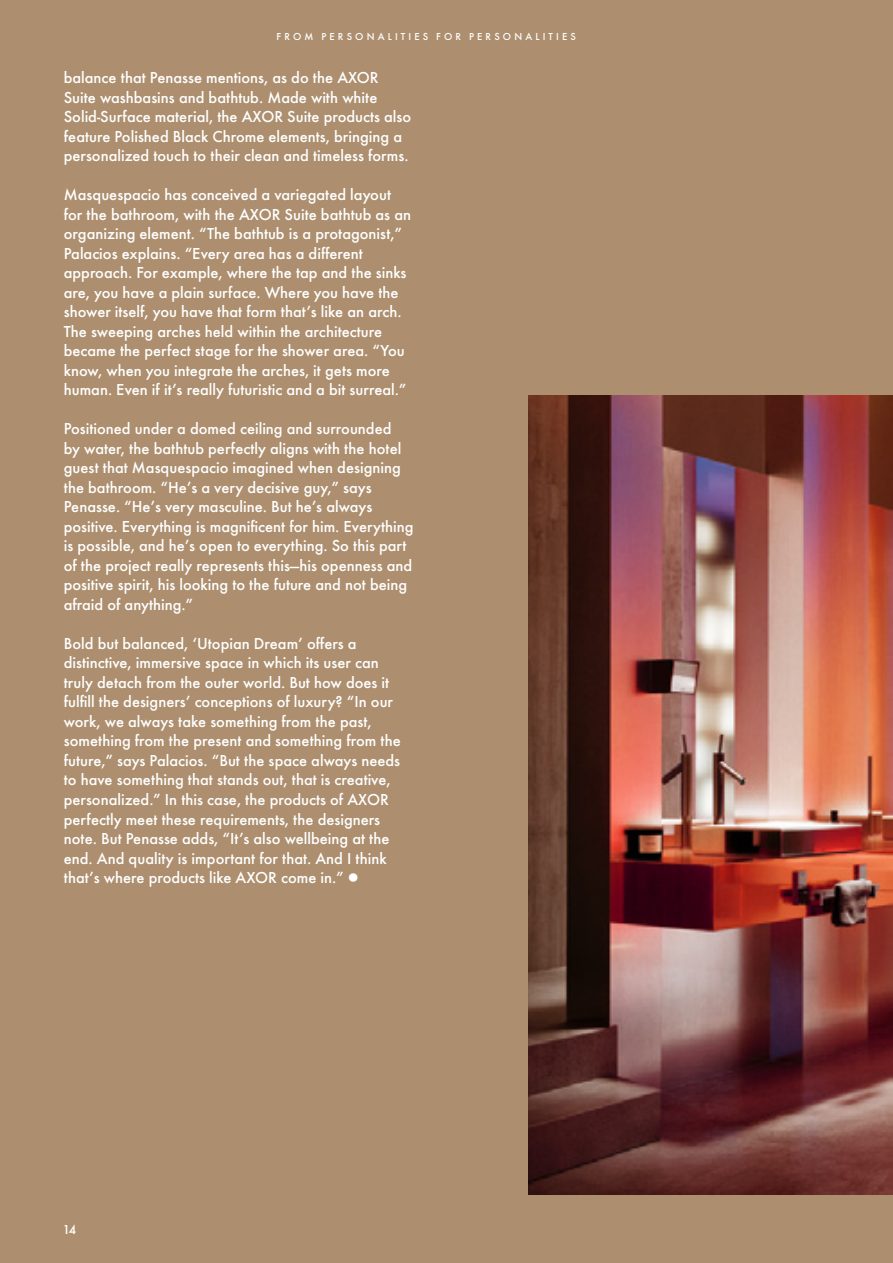
<style>
.page{position:relative;width:893px;height:1263px;background:#ad8f6f}
.page>*{position:absolute;margin:0;border:0;box-sizing:border-box;transform-origin:0 0}
.t1{font:500 16.5px/19.5px "Futura TOT";color:#fff}
.t2{font:500 13.5px "Futura TOT";color:#fff}
.t3{font:500 10.5px "Futura TOT";letter-spacing:.3em;color:#fff}
</style>
<div class="page">
<img style="left:529px;top:395px;width:364px;height:800px">
<p class="t3" style="left:277px;top:30px;width:301px">FROM PERSONALITIES FOR PERSONALITIES</p>
<p class="t1" style="left:64px;top:68px;width:349px">balance that Penasse mentions, as do the AXOR Suite washbasins and bathtub. Made with white Solid-Surface material, the AXOR Suite products also feature Polished Black Chrome elements, bringing a personalized touch to their clean and timeless forms.</p>
<p class="t1" style="left:64px;top:185px;width:349px">Masquespacio has conceived a variegated layout for the bathroom, with the AXOR Suite bathtub as an organizing element. “The bathtub is a protagonist,” Palacios explains. “Every area has a different approach. For example, where the tap and the sinks are, you have a plain surface. Where you have the shower itself, you have that form that’s like an arch.<br>The sweeping arches held within the architecture became the perfect stage for the shower area. “You know, when you integrate the arches, it gets more human. Even if it’s really futuristic and a bit surreal.”</p>
<p class="t1" style="left:64px;top:419px;width:351px">Positioned under a domed ceiling and surrounded<br>by water, the bathtub perfectly aligns with the hotel guest that Masquespacio imagined when designing the bathroom. “He’s a very decisive guy,” says Penasse. “He’s very masculine. But he’s always positive. Everything is magnificent for him. Everything is possible, and he’s open to everything. So this part of the project really represents this—his openness and positive spirit, his looking to the future and not being afraid of anything.”</p>
<p class="t1" style="left:64px;top:634px;width:338px">Bold but balanced, ‘Utopian Dream’ offers a distinctive, immersive space in which its user can truly detach from the outer world. But how does it fulfill the designers’ conceptions of luxury? “In our work, we always take something from the past, something from the present and something from the future,” says Palacios. “But the space always needs to have something that stands out, that is creative, personalized.” In this case, the products of AXOR perfectly meet these requirements, the designers note. But Penasse adds, “It’s also wellbeing at the end. And quality is important for that. And I think that’s where products like AXOR come in.” ▯</p>
<p class="t2" style="left:64px;top:1221px;width:14px">14</p>
</div>
